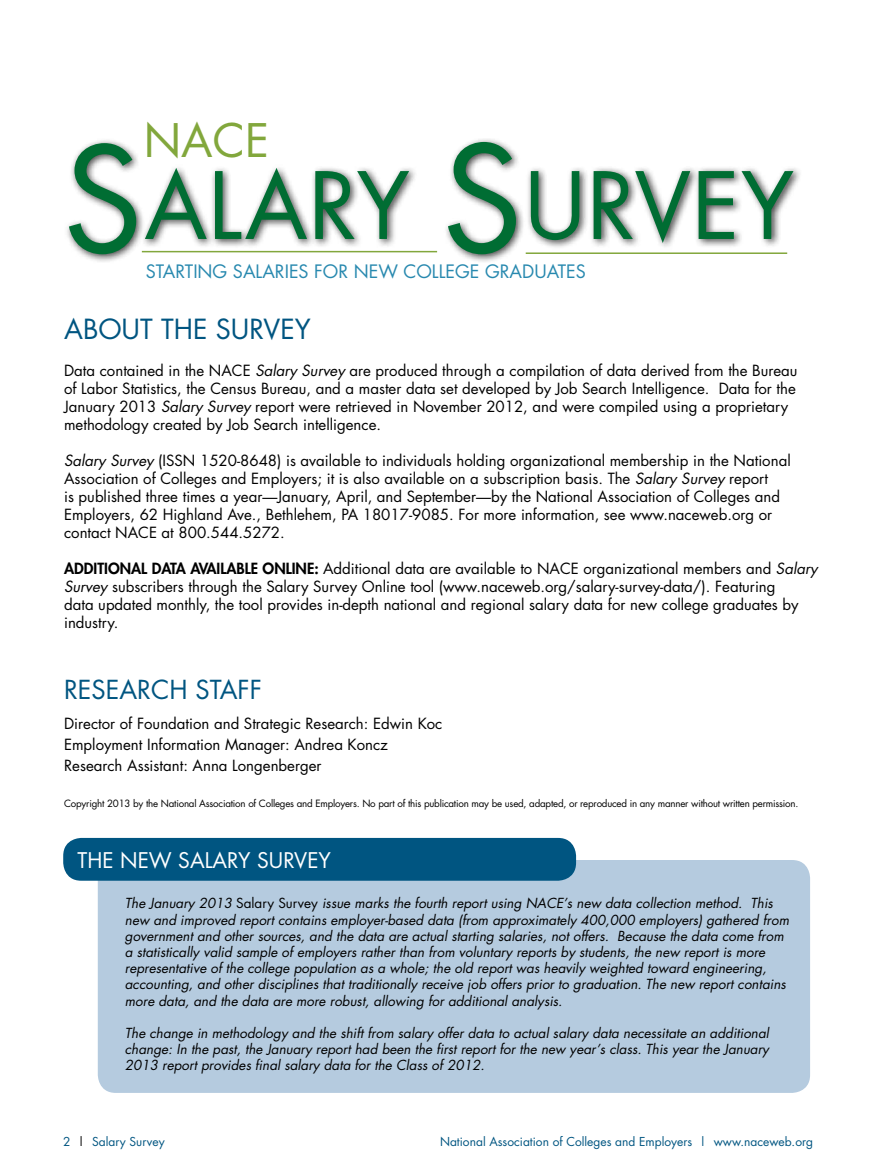
<style>
.page{position:relative;width:878px;height:1175px;background:#fff}
.page>*{position:absolute;margin:0;border:0;box-sizing:border-box;transform-origin:0 0}
.t1{font:90px "Futura";letter-spacing:.01em;color:#006d33}
.t2{font:45px "Futura";color:#82a73c}
.t3{font:27px "Futura";color:#005581}
.t4{font:25.5px "Futura";color:#005581}
.t5{font:21px "Futura";color:#fff}
.t6{font:18px "Futura";color:#2889af}
.t7{font:15px/18px "Futura";color:#000}
.t8{font:italic 13.5px/16.2px "Futura";color:#000}
.t9{font:12px "Futura";color:#005581}
.t10{font:9.75px "Futura";letter-spacing:-.02em;color:#000}
.s1{font-size:142.5px}
.s2{font-size:144px}
.s3{font-style:italic}
.s4{font-weight:800}
.s5{font-style:normal}
.s6{color:#000}
</style>
<div class="page">
<div style="left:98px;top:860px;width:712px;height:232px;background:#b5cbdf;border-radius:18px"></div>
<div style="left:63px;top:838px;width:513px;height:42px;background:#005581;border-radius:18px"></div>
<div style="left:64px;top:137px;width:738px;height:127px;background:#000;opacity:.75"></div>
<hr style="left:142px;top:251px;width:295px;height:1px;background:#82a73c">
<hr style="left:525px;top:252px;width:262px;height:2px;background:#82a73c">
<h2 class="t2" style="left:144px;top:109px;width:127px">nace</h2>
<h1 class="t1" style="left:63px;top:144px;width:732px"><span class="s1">S</span>alary <span class="s2">S</span>urvey</h1>
<p class="t6" style="left:146px;top:259px;width:109px">STARTIN G SALAR</p>
<p class="t6" style="left:285px;top:259px;width:303px">IES FOR NEW COLLEGE GRADUATES</p>
<h3 class="t3" style="left:64px;top:310px;width:37px">About</h3>
<h3 class="t3" style="left:161px;top:310px;width:135px">the Survey</h3>
<p class="t7" style="left:64px;top:361px;width:156px">Data contained in the NACE</p>
<p class="t7" style="left:64px;top:361px;width:735px;text-indent:191px"><span class="s3">Salary Survey</span> are produced through a compilation of data derived from the Bureau of Labor Statistics, the Census Bureau, and a master data set developed by Job Search Intelligence. Data for the January 2013 <span class="s3">Salary Survey</span> report were retrieved in November 2012, and were compiled using a proprietary methodology created by Job Search intelligence.</p>
<p class="t7" style="left:64px;top:451px;width:728px"><span class="s3">Salary Survey</span> (ISSN 1520-8648) is available to individuals holding organizational membership in the National Association of Colleges and Employers; it is also available on a subscription basis. The <span class="s3">Salary Survey</span> report<br>is published three times a year—January, April, and September—by the National Association of Colleges and Employers, 62 H ighland Ave., Bethlehem, PA 18017-9085. For more information, see www.naceweb.org or contact NACE at 800.544.5272.</p>
<p class="t7" style="left:64px;top:559px;width:755px"><span class="s4">ADDITIONAL DATA AVAILABLE ONLINE:</span> Additional data are available to NACE organizational members and <span class="s3">Salary Survey</span> subscribers through the Salary Survey Online tool (www.naceweb.org/salary-survey-data/). Featuring<br>data updated monthly, the tool provides in-depth national and regional salary data for new college graduates by industry.</p>
<h3 class="t4" style="left:64px;top:672px;width:199px">RESEARCH STAFF</h3>
<p class="t7" style="left:64px;top:713px;width:380px;line-height:21px">Director of Foundation and Strategic Research: Edwin Koc<br>Employment Information Manager: Andrea Koncz<br>Research Assistant: Anna Longenberger</p>
<p class="t10" style="left:64px;top:797px;width:736px">Copyright 2013 by the National Association of Colleges and Employers. No part of this publication may be used, adapted, or reproduced in any manner without written permission.</p>
<h3 class="t5" style="left:78px;top:846px;width:255px">TH E NEW SALARY SURVEY</h3>
<p class="t8" style="left:125px;top:895px;width:665px">The January 2013 <span class="s5">Salary Survey</span> issue marks the fourth report using NACE’s new data collection method. This new and improved report contains employer-based data (from approximately 400,000 employers) gathered from government and other sources, and the data are actual starting salaries, not offers. Because the data come from a statistically valid sample of employers rather than from voluntary reports by students, the new report is more representative of the college population as a whole; the old report was heavily weighted toward engineering, accounting, and other disciplines that traditionally receive job offers prior to graduation. The new report contains more data, and the data are more robust, allowing for additional analysis.</p>
<p class="t8" style="left:125px;top:1024px;width:645px;text-align:justify">The change in methodology and the shift from salary offer data to actual salary data necessitate an additional change: In the past, the January report had been the first report for the new year’s class. This year the January 2013 report provides final salary data for the Class of 2012.</p>
<p class="t9" style="left:63px;top:1133px;width:103px">2 <span class="s6">|</span> Salary Survey</p>
<p class="t9" style="left:440px;top:1133px;width:374px">National Association of Colleges and Employers | www.naceweb.org</p>
</div>
